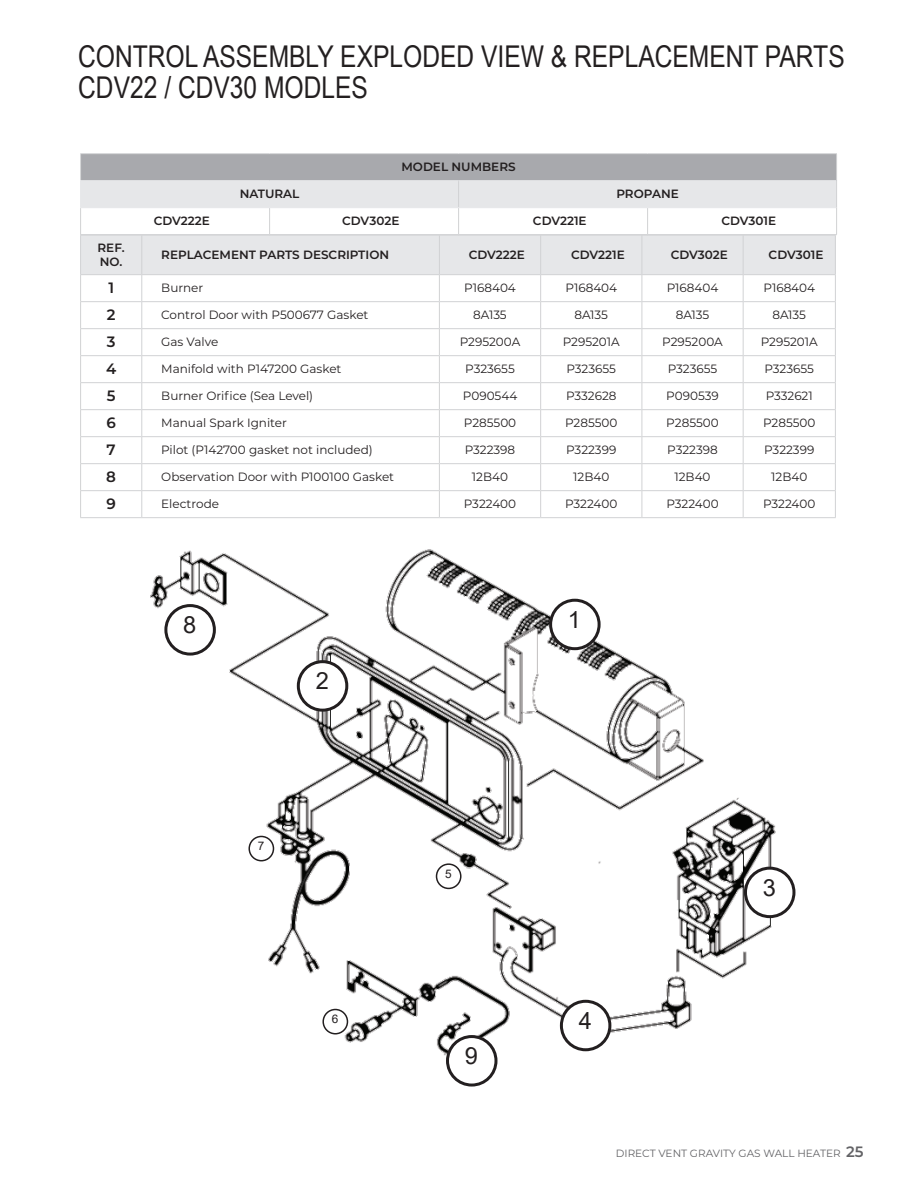
<style>
.page{position:relative;width:918px;height:1188px;background:#fff}
.page>*{position:absolute;margin:0;border:0;box-sizing:border-box;transform-origin:0 0}
.t1{font:30px/31.5px "Arial Narrow";color:#231f20}
.t2{font:23.55px "Arial";color:#231f20}
.t3{font:600 15px "Montserrat";color:#231f20}
.t4{font:12px "Montserrat";color:#231f20}
.t5{font:600 12px/14.4px "Montserrat";color:#231f20}
.t6{font:11.85px "Arial";color:#231f20}
.t7{font:10.5px "Montserrat";color:#636366}
.s1{font-weight:600;font-size:15px}
</style>
<div class="page">
<img style="left:150px;top:550px;width:625px;height:505px">
<hr style="left:80px;top:517px;width:62px;height:1px;background:#d1d2d4">
<hr style="left:142px;top:517px;width:297px;height:1px;background:#d1d2d4">
<hr style="left:439px;top:517px;width:102px;height:1px;background:#d1d2d4">
<hr style="left:541px;top:517px;width:101px;height:1px;background:#d1d2d4">
<hr style="left:642px;top:517px;width:101px;height:1px;background:#d1d2d4">
<hr style="left:743px;top:517px;width:93px;height:1px;background:#d1d2d4">
<div style="left:448px;top:1037px;width:48px;height:48px;background:#fff;border-radius:50%"></div>
<div style="left:446px;top:1035px;width:51px;height:52px;border:3px solid #231f20;border-radius:50%"></div>
<div style="left:166px;top:606px;width:48px;height:48px;background:#fff;border-radius:50%"></div>
<div style="left:164px;top:604px;width:52px;height:52px;border:3px solid #231f20;border-radius:50%"></div>
<div style="left:249px;top:836px;width:24px;height:25px;background:#fff;border-radius:50%"></div>
<div style="left:248px;top:836px;width:26px;height:25px;border:2px solid #231f20;border-radius:50%"></div>
<div style="left:323px;top:1010px;width:24px;height:24px;background:#fff;border-radius:50%"></div>
<div style="left:322px;top:1009px;width:26px;height:26px;border:2px solid #231f20;border-radius:50%"></div>
<div style="left:437px;top:864px;width:24px;height:24px;background:#fff;border-radius:50%"></div>
<div style="left:436px;top:863px;width:26px;height:26px;border:2px solid #231f20;border-radius:50%"></div>
<div style="left:561px;top:1001px;width:49px;height:49px;background:#fff;border-radius:50%"></div>
<div style="left:560px;top:1000px;width:51px;height:51px;border:3px solid #231f20;border-radius:50%"></div>
<div style="left:745px;top:868px;width:49px;height:49px;background:#fff;border-radius:50%"></div>
<div style="left:744px;top:867px;width:51px;height:51px;border:3px solid #231f20;border-radius:50%"></div>
<div style="left:298px;top:662px;width:49px;height:48px;background:#fff;border-radius:50%"></div>
<div style="left:297px;top:660px;width:51px;height:52px;border:3px solid #231f20;border-radius:50%"></div>
<div style="left:551px;top:600px;width:48px;height:49px;background:#fff;border-radius:50%"></div>
<div style="left:549px;top:599px;width:52px;height:51px;border:3px solid #231f20;border-radius:50%"></div>
<hr style="left:80px;top:153px;width:190px;height:1px;background:#d1d2d4">
<hr style="left:270px;top:153px;width:189px;height:1px;background:#d1d2d4">
<hr style="left:459px;top:153px;width:189px;height:1px;background:#d1d2d4">
<hr style="left:648px;top:153px;width:189px;height:1px;background:#d1d2d4">
<svg style="left:80px;top:154px;width:757px;height:363px"></svg>
<hr style="left:270px;top:180px;width:189px;height:1px;background:#e6e7e9">
<hr style="left:459px;top:180px;width:189px;height:1px;background:#e6e7e9">
<hr style="left:648px;top:180px;width:188px;height:1px;background:#e6e7e9">
<hr style="left:80px;top:207px;width:190px;height:1px;background:#e6e7e9">
<hr style="left:270px;top:207px;width:189px;height:1px;background:#e6e7e9">
<hr style="left:459px;top:207px;width:189px;height:1px;background:#e6e7e9">
<hr style="left:648px;top:207px;width:188px;height:1px;background:#e6e7e9">
<h1 class="t1" style="left:78px;top:43px;width:768px">CONTROL ASSEMBLY EXPLODED VIEW &amp; REPLACEMENT PARTS<br>CDV22 / CDV30 MODLES</h1>
<p class="t5" style="left:402px;top:160px;width:116px">MODEL NUMBERS</p>
<p class="t5" style="left:240px;top:187px;width:61px">NATURAL</p>
<p class="t5" style="left:616px;top:187px;width:64px">PROPANE</p>
<p class="t5" style="left:154px;top:214px;width:58px">CDV222E</p>
<p class="t5" style="left:342px;top:214px;width:59px">CDV302E</p>
<p class="t5" style="left:533px;top:214px;width:55px">CDV221E</p>
<p class="t5" style="left:721px;top:214px;width:56px">CDV301E</p>
<p class="t5" style="left:98px;top:240px;width:29px">REF.<br>NO.</p>
<p class="t5" style="left:161px;top:248px;width:229px">REPLACEMENT PARTS DESCRIPTION</p>
<p class="t5" style="left:469px;top:248px;width:58px">CDV222E</p>
<p class="t5" style="left:571px;top:248px;width:55px">CDV221E</p>
<p class="t5" style="left:671px;top:248px;width:59px">CDV302E</p>
<p class="t5" style="left:769px;top:248px;width:56px">CDV301E</p>
<p class="t3" style="left:108px;top:280px;width:7px">1</p>
<p class="t4" style="left:161px;top:282px;width:44px">Burner</p>
<p class="t4" style="left:464px;top:282px;width:53px">P168404</p>
<p class="t4" style="left:565px;top:282px;width:53px">P168404</p>
<p class="t4" style="left:667px;top:282px;width:53px">P168404</p>
<p class="t4" style="left:763px;top:282px;width:53px">P168404</p>
<p class="t3" style="left:107px;top:307px;width:10px">2</p>
<p class="t4" style="left:161px;top:309px;width:209px">Control Door with P500677 Gasket</p>
<p class="t4" style="left:473px;top:309px;width:35px">8A135</p>
<p class="t4" style="left:575px;top:309px;width:35px">8A135</p>
<p class="t4" style="left:676px;top:309px;width:35px">8A135</p>
<p class="t4" style="left:773px;top:309px;width:35px">8A135</p>
<p class="t3" style="left:107px;top:334px;width:10px">3</p>
<p class="t4" style="left:161px;top:336px;width:58px">Gas Valve</p>
<p class="t4" style="left:460px;top:336px;width:62px">P295200A</p>
<p class="t4" style="left:563px;top:336px;width:59px">P295201A</p>
<p class="t4" style="left:662px;top:336px;width:62px">P295200A</p>
<p class="t4" style="left:761px;top:336px;width:59px">P295201A</p>
<p class="t3" style="left:106px;top:361px;width:12px">4</p>
<p class="t4" style="left:161px;top:363px;width:182px">Manifold with P147200 Gasket</p>
<p class="t4" style="left:465px;top:363px;width:51px">P323655</p>
<p class="t4" style="left:567px;top:363px;width:51px">P323655</p>
<p class="t4" style="left:668px;top:363px;width:51px">P323655</p>
<p class="t4" style="left:764px;top:363px;width:51px">P323655</p>
<p class="t3" style="left:107px;top:388px;width:10px">5</p>
<p class="t4" style="left:161px;top:390px;width:153px">Burner Orifice (Sea Level)</p>
<p class="t4" style="left:463px;top:390px;width:56px">P090544</p>
<p class="t4" style="left:566px;top:390px;width:52px">P332628</p>
<p class="t4" style="left:666px;top:390px;width:54px">P090539</p>
<p class="t4" style="left:766px;top:390px;width:49px">P332621</p>
<p class="t3" style="left:106px;top:415px;width:11px">6</p>
<p class="t4" style="left:161px;top:417px;width:127px">Manual Spark Igniter</p>
<p class="t4" style="left:464px;top:417px;width:54px">P285500</p>
<p class="t4" style="left:565px;top:417px;width:54px">P285500</p>
<p class="t4" style="left:666px;top:417px;width:54px">P285500</p>
<p class="t4" style="left:763px;top:417px;width:54px">P285500</p>
<p class="t3" style="left:107px;top:442px;width:11px">7</p>
<p class="t4" style="left:161px;top:444px;width:213px">Pilot (P142700 gasket not included)</p>
<p class="t4" style="left:465px;top:444px;width:52px">P322398</p>
<p class="t4" style="left:566px;top:444px;width:52px">P322399</p>
<p class="t4" style="left:667px;top:444px;width:52px">P322398</p>
<p class="t4" style="left:764px;top:444px;width:52px">P322399</p>
<p class="t3" style="left:106px;top:469px;width:11px">8</p>
<p class="t4" style="left:161px;top:471px;width:234px">Observation Door with P100100 Gasket</p>
<p class="t4" style="left:472px;top:471px;width:38px">12B40</p>
<p class="t4" style="left:573px;top:471px;width:38px">12B40</p>
<p class="t4" style="left:674px;top:471px;width:38px">12B40</p>
<p class="t4" style="left:771px;top:471px;width:38px">12B40</p>
<p class="t3" style="left:106px;top:496px;width:11px">9</p>
<p class="t4" style="left:161px;top:498px;width:59px">Electrode</p>
<p class="t4" style="left:464px;top:498px;width:54px">P322400</p>
<p class="t4" style="left:565px;top:498px;width:54px">P322400</p>
<p class="t4" style="left:666px;top:498px;width:54px">P322400</p>
<p class="t4" style="left:763px;top:498px;width:54px">P322400</p>
<h2 class="t2" style="left:183px;top:616px;width:15px">8</h2>
<h2 class="t2" style="left:316px;top:672px;width:15px">2</h2>
<p class="t6" style="left:258px;top:842px;width:8px">7</p>
<p class="t6" style="left:332px;top:1011px;width:8px">6</p>
<h2 class="t2" style="left:568px;top:610px;width:15px">1</h2>
<p class="t6" style="left:445px;top:866px;width:8px">5</p>
<h2 class="t2" style="left:465px;top:1040px;width:15px">9</h2>
<h2 class="t2" style="left:579px;top:1012px;width:15px">4</h2>
<h2 class="t2" style="left:763px;top:878px;width:15px">3</h2>
<p class="t7" style="left:616px;top:1148px;width:249px">DIRECT VENT GRAVITY GAS WALL HEATER <span class="s1">25</span></p>
</div>
